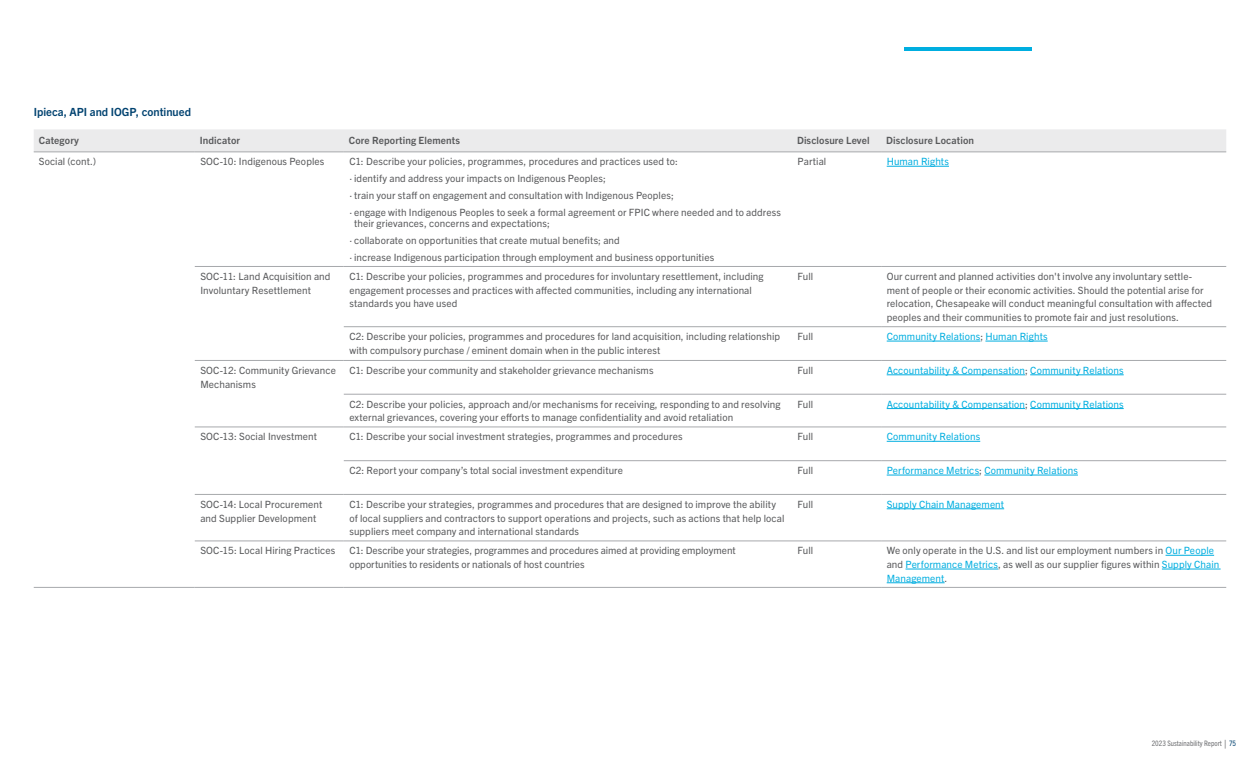
<style>
.page{position:relative;width:1260px;height:765px;background:#fff}
.page>*{position:absolute;margin:0;border:0;box-sizing:border-box;transform-origin:0 0}
.t1{font:700 11.25px "Trade Gothic Next LT Pro";color:#004270}
.t2{font:10px/13.8px "Trade Gothic Next LT Pro";letter-spacing:.01em;color:#58595b}
.t3{font:10px "Trade Gothic Next LT Pro";letter-spacing:.01em;color:#00aee0}
.t4{font:700 10px "Trade Gothic Next LT Pro";letter-spacing:.01em;color:#58595b}
.t5{font:condensed 7.5px "Trade Gothic Next LT Pro";color:#6e6f72}
.s1{color:#58595b}
.s2{color:#00aee0}
.s3{font-size:11.25px}
.s4{color:#004270}
</style>
<div class="page">
<hr style="left:905px;top:47px;width:127px;height:4px;background:#00aee0">
<div style="left:34px;top:129px;width:1192px;height:23px;background:#ebebec"></div>
<hr style="left:344px;top:266px;width:448px;height:1px;background:#a7a9ac">
<hr style="left:792px;top:266px;width:89px;height:1px;background:#a7a9ac">
<hr style="left:881px;top:266px;width:345px;height:1px;background:#a7a9ac">
<hr style="left:344px;top:326px;width:448px;height:1px;background:#a7a9ac">
<hr style="left:792px;top:326px;width:89px;height:1px;background:#a7a9ac">
<hr style="left:881px;top:326px;width:345px;height:1px;background:#a7a9ac">
<hr style="left:344px;top:360px;width:448px;height:1px;background:#a7a9ac">
<hr style="left:792px;top:360px;width:89px;height:1px;background:#a7a9ac">
<hr style="left:881px;top:360px;width:345px;height:1px;background:#a7a9ac">
<hr style="left:344px;top:394px;width:448px;height:1px;background:#a7a9ac">
<hr style="left:792px;top:394px;width:89px;height:1px;background:#a7a9ac">
<hr style="left:881px;top:394px;width:345px;height:1px;background:#a7a9ac">
<hr style="left:344px;top:427px;width:448px;height:1px;background:#a7a9ac">
<hr style="left:792px;top:427px;width:89px;height:1px;background:#a7a9ac">
<hr style="left:881px;top:427px;width:345px;height:1px;background:#a7a9ac">
<hr style="left:344px;top:460px;width:448px;height:1px;background:#a7a9ac">
<hr style="left:792px;top:460px;width:89px;height:1px;background:#a7a9ac">
<hr style="left:881px;top:460px;width:345px;height:1px;background:#a7a9ac">
<hr style="left:344px;top:494px;width:448px;height:1px;background:#a7a9ac">
<hr style="left:792px;top:494px;width:89px;height:1px;background:#a7a9ac">
<hr style="left:881px;top:494px;width:345px;height:1px;background:#a7a9ac">
<hr style="left:344px;top:541px;width:448px;height:1px;background:#a7a9ac">
<hr style="left:792px;top:541px;width:89px;height:1px;background:#a7a9ac">
<hr style="left:881px;top:541px;width:345px;height:1px;background:#a7a9ac">
<hr style="left:34px;top:152px;width:161px;height:1px;background:#a7a9ac">
<hr style="left:344px;top:152px;width:448px;height:1px;background:#a7a9ac">
<hr style="left:344px;top:587px;width:448px;height:1px;background:#a7a9ac">
<hr style="left:792px;top:152px;width:89px;height:1px;background:#a7a9ac">
<hr style="left:792px;top:587px;width:89px;height:1px;background:#a7a9ac">
<hr style="left:881px;top:152px;width:345px;height:1px;background:#a7a9ac">
<hr style="left:881px;top:587px;width:345px;height:1px;background:#a7a9ac">
<hr style="left:34px;top:587px;width:161px;height:1px;background:#a7a9ac">
<hr style="left:195px;top:152px;width:149px;height:1px;background:#a7a9ac">
<hr style="left:195px;top:266px;width:149px;height:1px;background:#a7a9ac">
<hr style="left:195px;top:360px;width:149px;height:1px;background:#a7a9ac">
<hr style="left:195px;top:427px;width:149px;height:1px;background:#a7a9ac">
<hr style="left:195px;top:494px;width:149px;height:1px;background:#a7a9ac">
<hr style="left:195px;top:541px;width:149px;height:1px;background:#a7a9ac">
<hr style="left:195px;top:587px;width:149px;height:1px;background:#a7a9ac">
<hr style="left:887px;top:166px;width:62px;height:1px;background:#00aee0">
<hr style="left:887px;top:341px;width:93px;height:1px;background:#00aee0">
<hr style="left:985px;top:341px;width:63px;height:1px;background:#00aee0">
<hr style="left:887px;top:375px;width:138px;height:1px;background:#00aee0">
<hr style="left:1030px;top:375px;width:94px;height:1px;background:#00aee0">
<hr style="left:887px;top:408px;width:138px;height:1px;background:#00aee0">
<hr style="left:1030px;top:408px;width:94px;height:1px;background:#00aee0">
<hr style="left:887px;top:441px;width:93px;height:1px;background:#00aee0">
<hr style="left:887px;top:475px;width:92px;height:1px;background:#00aee0">
<hr style="left:984px;top:475px;width:94px;height:1px;background:#00aee0">
<hr style="left:887px;top:509px;width:117px;height:1px;background:#00aee0">
<hr style="left:1166px;top:555px;width:48px;height:1px;background:#00aee0">
<hr style="left:906px;top:569px;width:92px;height:1px;background:#00aee0">
<hr style="left:1162px;top:569px;width:59px;height:1px;background:#00aee0">
<hr style="left:887px;top:583px;width:58px;height:1px;background:#00aee0">
<p class="t1" style="left:34px;top:104px;width:159px">Ipieca, API and IOGP, continued</p>
<p class="t4" style="left:39px;top:134px;width:42px">Category</p>
<p class="t4" style="left:200px;top:134px;width:42px">Indicator</p>
<p class="t4" style="left:349px;top:134px;width:113px">Core Reporting Elements</p>
<p class="t4" style="left:797px;top:134px;width:74px">Disclosure Level</p>
<p class="t4" style="left:886px;top:134px;width:90px">Disclosure Location</p>
<p class="t2" style="left:39px;top:153px;width:59px">Social (cont.)</p>
<p class="t2" style="left:200px;top:154px;width:126px">SOC-10: Indigenous Peoples</p>
<p class="t2" style="left:349px;top:152px;width:433px;line-height:16.9px">C1: Describe your policies, programmes, procedures and practices used to:<br>· identify and address your impacts on Indigenous Peoples;<br>· train your staff on engagement and consultation with Indigenous Peoples;<br>· engage with Indigenous Peoples to seek a formal agreement or FPIC where needed and to address</p>
<p class="t2" style="left:349px;top:214px;width:366px;line-height:16.9px;text-indent:5px">their grievances, concerns and expectations;<br>· collaborate on opportunities that create mutual benefits; and<br>· increase Indigenous participation through employment and business opportunities</p>
<p class="t2" style="left:798px;top:154px;width:30px">Partial</p>
<p class="t3" style="left:887px;top:155px;width:64px">Human Rights</p>
<p class="t2" style="left:200px;top:269px;width:132px">SOC-11: Land Acquisition and<br>Involuntary Resettlement</p>
<p class="t2" style="left:349px;top:269px;width:416px">C1: Describe your policies, programmes and procedures for involuntary resettlement, including engagement processes and practices with affected communities, including any international standards you have used</p>
<p class="t2" style="left:798px;top:269px;width:17px">Full</p>
<p class="t2" style="left:887px;top:269px;width:327px">Our current and planned activities don't involve any involuntary settle&shy;ment of people or their economic activities. Should the potential arise for relocation, Chesapeake will conduct meaningful consultation with affected peoples and their communities to promote fair and just resolutions.</p>
<p class="t2" style="left:349px;top:329px;width:432px">C2: Describe your policies, programmes and procedures for land acquisition, including relationship with compulsory purchase / eminent domain when in the public interest</p>
<p class="t2" style="left:798px;top:329px;width:17px">Full</p>
<p class="t3" style="left:887px;top:329px;width:162px">Community Relations<span class="s1">;</span> Human Rights</p>
<p class="t2" style="left:200px;top:363px;width:137px">SOC-12: Community Grievance<br>Mechanisms</p>
<p class="t2" style="left:349px;top:363px;width:306px">C1: Describe your community and stakeholder grievance mechanisms</p>
<p class="t2" style="left:798px;top:363px;width:17px">Full</p>
<p class="t3" style="left:887px;top:363px;width:238px">Accountability &amp; Compensation<span class="s1">;</span> Community Relations</p>
<p class="t2" style="left:349px;top:396px;width:433px">C2: Describe your policies, approach and/or mechanisms for receiving, responding to and resolving external grievances, covering your efforts to manage confidentiality and avoid retaliation</p>
<p class="t2" style="left:798px;top:396px;width:17px">Full</p>
<p class="t3" style="left:887px;top:397px;width:238px">Accountability &amp; Compensation<span class="s1">;</span> Community Relations</p>
<p class="t2" style="left:200px;top:429px;width:118px">SOC-13: Social Investment</p>
<p class="t2" style="left:349px;top:429px;width:335px">C1: Describe your social investment strategies, programmes and procedures</p>
<p class="t2" style="left:798px;top:429px;width:17px">Full</p>
<p class="t3" style="left:887px;top:430px;width:95px">Community Relations</p>
<p class="t2" style="left:349px;top:463px;width:275px">C2: Report your company’s total social investment expenditure</p>
<p class="t2" style="left:798px;top:463px;width:17px">Full</p>
<p class="t3" style="left:887px;top:463px;width:193px">Performance Metrics<span class="s1">;</span> Community Relations</p>
<p class="t2" style="left:200px;top:497px;width:123px">SOC-14: Local Procurement and Supplier Development</p>
<p class="t2" style="left:349px;top:497px;width:437px">C1: Describe your strategies, programmes and procedures that are designed to improve the ability of local suppliers and contractors to support operations and projects, such as actions that help local suppliers meet company and international standards</p>
<p class="t2" style="left:798px;top:497px;width:17px">Full</p>
<p class="t3" style="left:887px;top:497px;width:119px">Supply Chain Management</p>
<p class="t2" style="left:200px;top:543px;width:136px">SOC-15: Local Hiring Practices</p>
<p class="t2" style="left:349px;top:543px;width:388px">C1: Describe your strategies, programmes and procedures aimed at providing employment opportunities to residents or nationals of host countries</p>
<p class="t2" style="left:798px;top:543px;width:17px">Full</p>
<p class="t2" style="left:887px;top:543px;width:334px">We only operate in the U.S. and list our employment numbers in <span class="s2">Our People </span>and <span class="s2">Performance Metrics</span>, as well as our supplier figures within <span class="s2">Supply Chain<br>Management</span>.</p>
<p class="t5" style="left:1152px;top:739px;width:86px">2023 Sustainability Report <span class="s3">|</span> <span class="s4">75</span></p>
</div>
